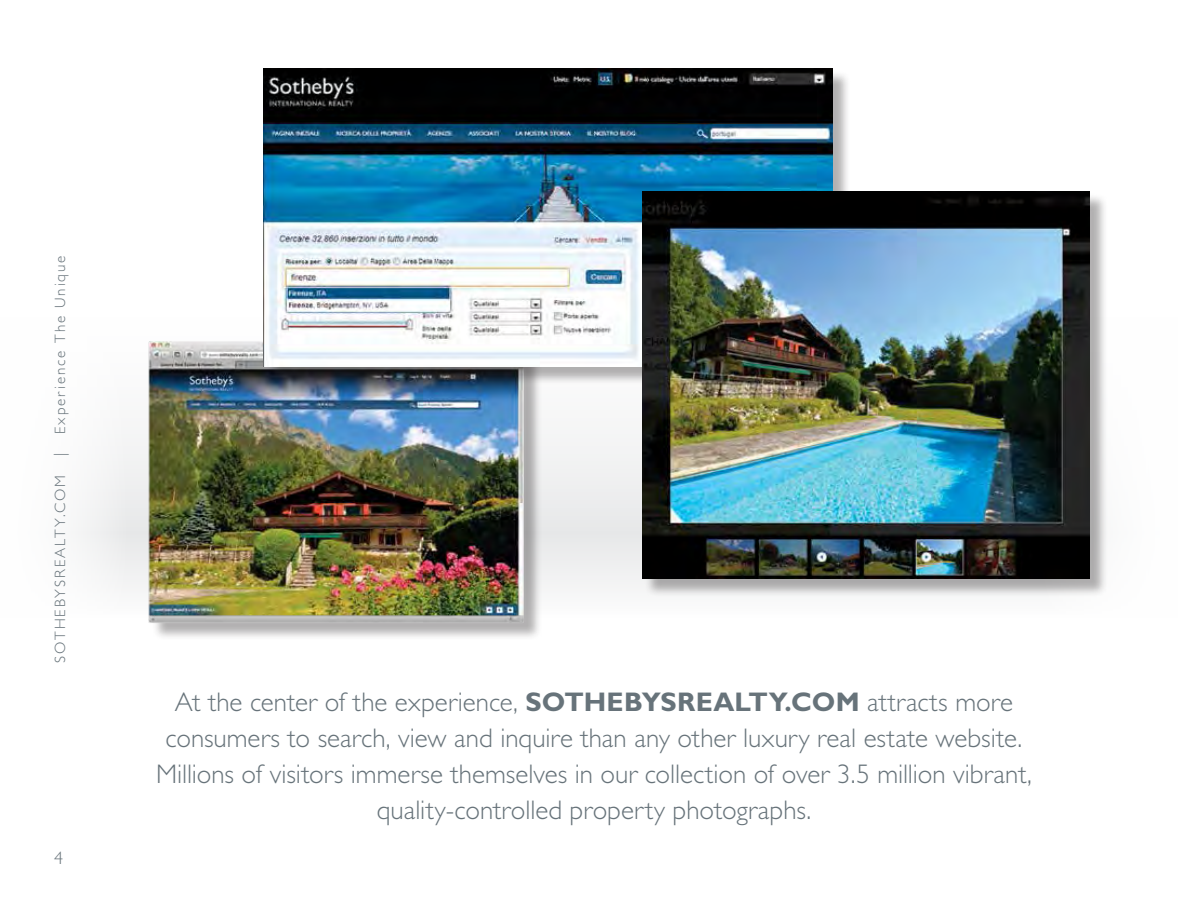
<style>
.page{position:relative;width:1188px;height:918px;background:#fff}
.page>*{position:absolute;margin:0;border:0;box-sizing:border-box;transform-origin:0 0}
.t1{font:300 27px/36px "Gill Sans";color:#67737a;text-align:center}
.t2{font:300 18px "Gill Sans";color:#67737a}
.t3{font:300 15px "Gill Sans";letter-spacing:.13em;color:#67737a}
.s1{font-weight:700}
</style>
<div class="page">
<svg style="left:77px;top:274px;width:567px;height:315px"></svg>
<div style="left:152px;top:344px;width:390px;height:297px;background:#231f20;opacity:.35"></div>
<img style="left:147px;top:339px;width:379px;height:285px">
<div style="left:266px;top:70px;width:585px;height:315px;background:#231f20;opacity:.35"></div>
<img style="left:264px;top:68px;width:568px;height:298px">
<div style="left:644px;top:193px;width:464px;height:404px;background:#231f20;opacity:.35"></div>
<img style="left:642px;top:191px;width:447px;height:387px">
<p class="t3" style="left:52px;top:663px;width:409px;rotate:-90deg">SOTHEBYSREALTY.COM | Experience The Unique</p>
<p class="t2" style="left:54px;top:848px;width:10px">4</p>
<p class="t1" style="left:156px;top:685px;width:877px">At the center of the experience, <span class="s1">SOTHEBYSREALTY.COM</span> attracts more consumers to search, view and inquire than any other luxury real estate website.<br>M illions of visitors immerse themselves in our collection of over 3.5 million vibrant, quality-controlled property photographs.</p>
</div>
